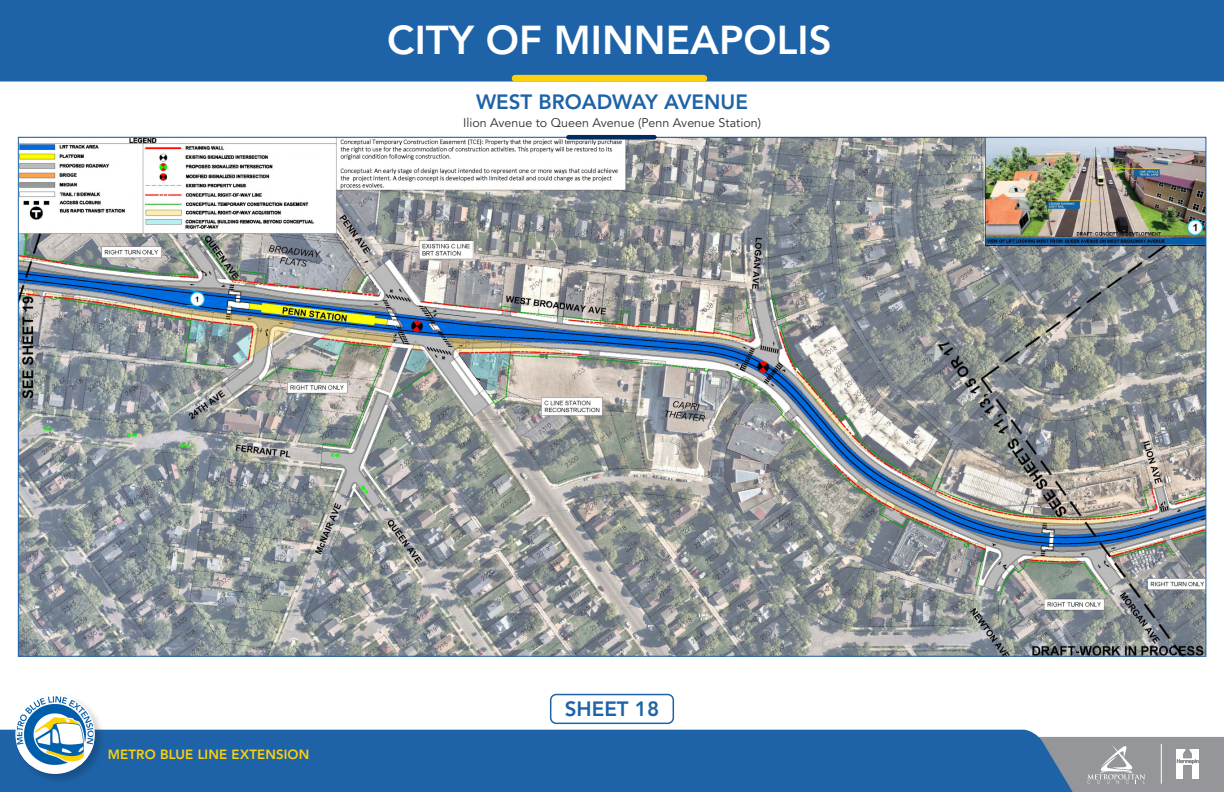
<style>
.page{position:relative;width:1224px;height:792px;background:#fff}
.page>*{position:absolute;margin:0;border:0;box-sizing:border-box;transform-origin:0 0}
.t1{font:800 40px "Avenir LT Std";color:#fff}
.t2{font:800 20.55px "Avenir LT Std";color:#1e63a7}
.t3{font:800 13.25px "Avenir LT Std";letter-spacing:.01em;color:#fbd10f}
.t4{font:12.5px "Avenir LT Std";color:#2e2e2e}
</style>
<div class="page">
<div style="left:0;top:0;width:1224px;height:82px;background:#1e63a7"></div>
<div style="left:515px;top:75px;width:189px;height:7px;background:#fbd10f"></div>
<div style="left:0;top:730px;width:1084px;height:62px;background:#1e63a7"></div>
<div style="left:14px;top:693px;width:92px;height:93px;background:#000;opacity:.2"></div>
<div style="left:15px;top:694px;width:80px;height:80px;background:#fff;border-radius:50%"></div>
<img style="left:17px;top:696px;width:76px;height:69px">
<svg style="left:787px;top:737px;width:437px;height:55px;background:#4e7aa4"></svg>
<div style="left:550px;top:694px;width:124px;height:30px;border:2px solid #1e63a7;border-radius:6px"></div>
<img style="left:20px;top:139px;width:1184px;height:516px">
<div style="left:568px;top:135px;width:86px;height:5px;background:#002c62"></div>
<h1 class="t1" style="left:387px;top:16px;width:446px">CITY OF MINNEAPOLIS</h1>
<p class="t2" style="left:476px;top:90px;width:273px">WEST BROADWAY AVENUE</p>
<p class="t4" style="left:463px;top:115px;width:299px">Ilion Avenue to Queen Avenue (Penn Avenue Station)</p>
<p class="t3" style="left:108px;top:747px;width:203px">METRO BLUE LINE EXTENSION</p>
<p class="t2" style="left:565px;top:697px;width:96px">SHEET 18</p>
</div>
